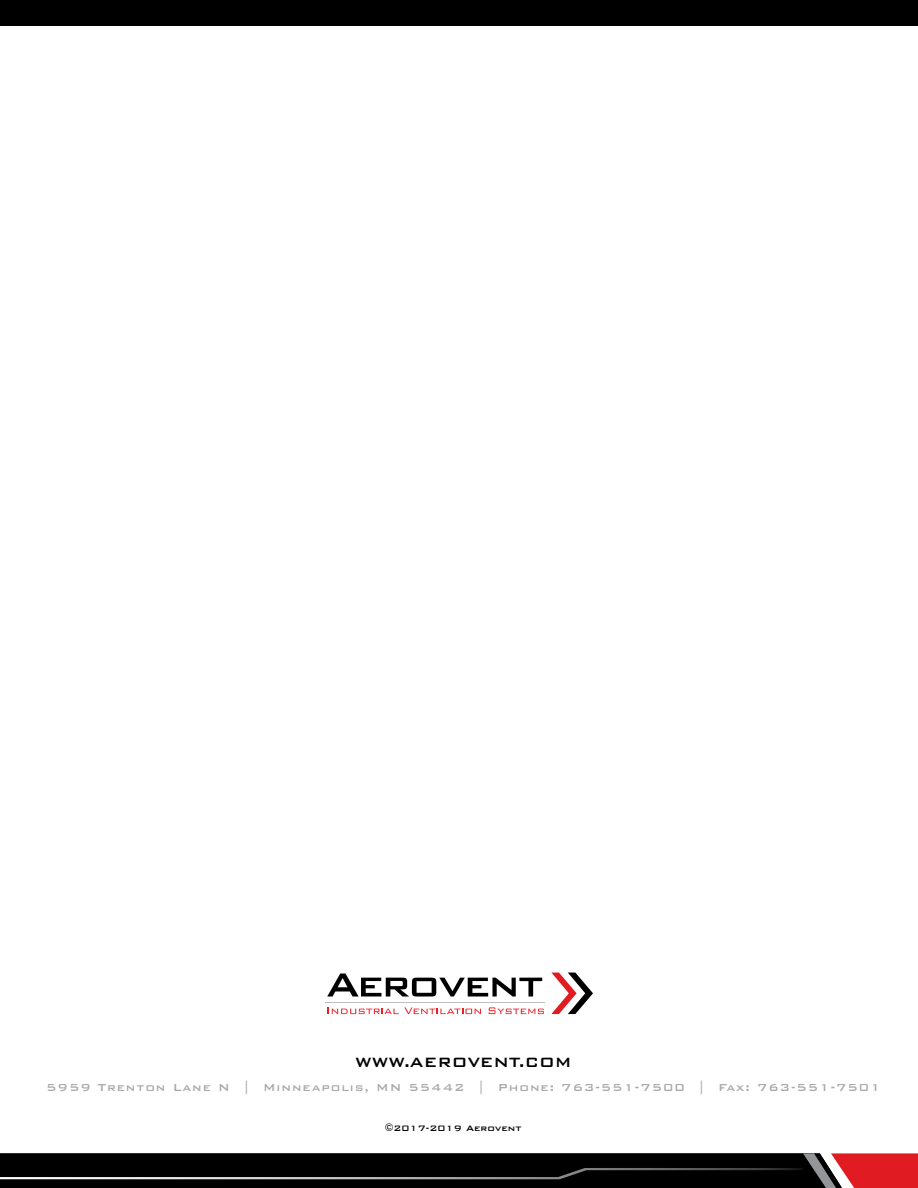
<style>
.page{position:relative;width:918px;height:1188px;background:#fff}
.page>*{position:absolute;margin:0;border:0;box-sizing:border-box;transform-origin:0 0}
.t1{font:500 18px "Bank Gothic BT";color:#000}
.t2{font:500 13.5px "Bank Gothic BT";letter-spacing:.07em;color:#a7a9ac}
.t3{font:500 10.5px "Bank Gothic BT";color:#000}
</style>
<div class="page">
<div style="left:0;top:0;width:918px;height:26px;background:#000"></div>
<svg style="left:0;top:1153px;width:918px;height:35px;background:#221212"></svg>
<hr style="left:326px;top:1002px;width:219px;height:1px;background:#bcbec0">
<svg style="left:328px;top:1007px;width:153px;height:7px"></svg>
<svg style="left:488px;top:1007px;width:56px;height:7px"></svg>
<svg style="left:327px;top:974px;width:215px;height:22px"></svg>
<svg style="left:551px;top:973px;width:42px;height:41px"></svg>
<h1 class="t1" style="left:355px;top:1053px;width:218px">WWW.AEROVENT.COM</h1>
<p class="t2" style="left:46px;top:1080px;width:836px">5959 Trenton Lane N | Minneapolis, MN 55442 | Phone: 763-551-7500 | Fax: 763-551-7501</p>
<p class="t3" style="left:385px;top:1122px;width:138px">©2017-2019 Aerovent</p>
</div>
